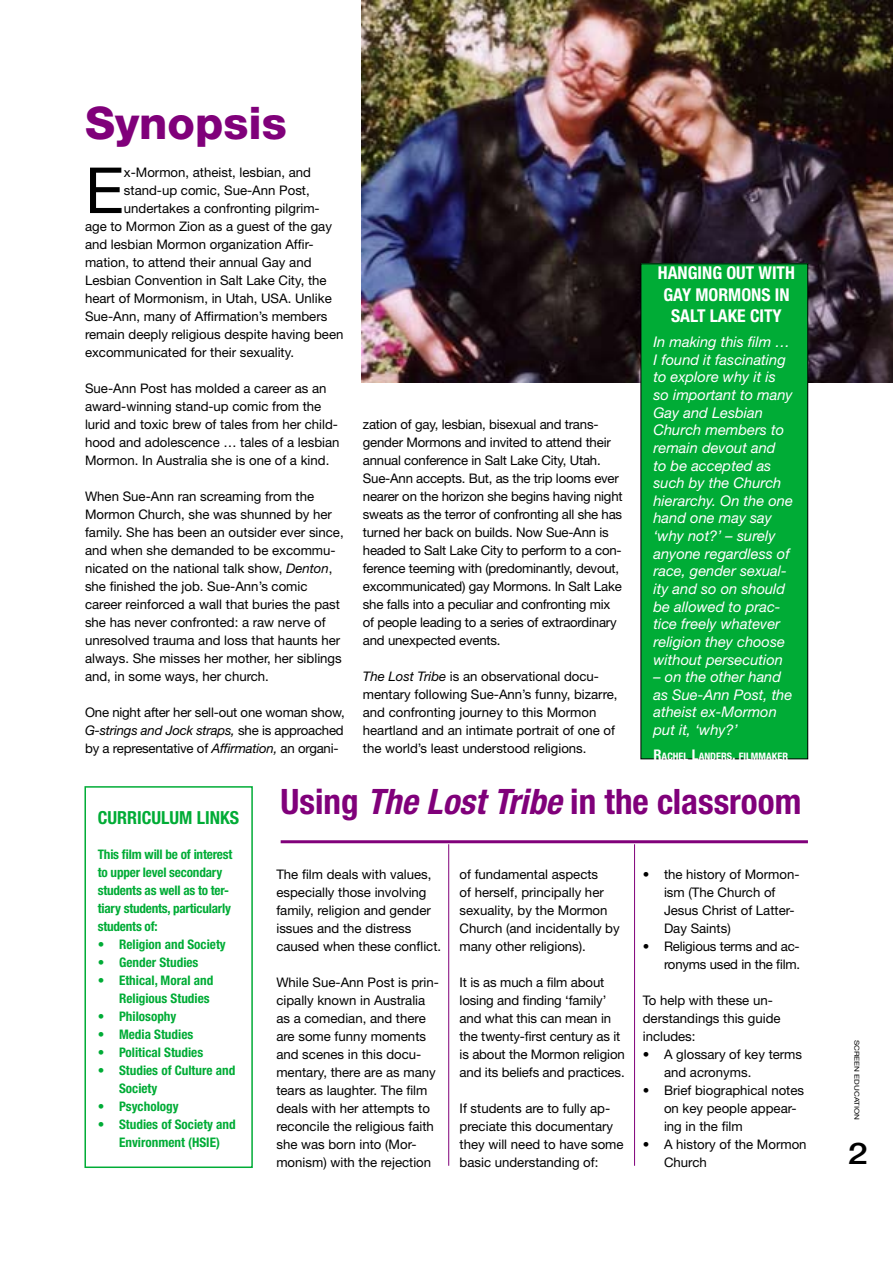
<style>
.page{position:relative;width:893px;height:1263px;background:#fff}
.page>*{position:absolute;margin:0;border:0;box-sizing:border-box;transform-origin:0 0}
.t1{font:63.6px "Helvetica Neue";color:#000}
.t2{font:800 45px "Helvetica Neue";color:#80007a}
.t3{font:700 condensed 35.1px "Helvetica Neue";color:#80007a}
.t4{font:700 condensed 17.7px/21.3px "Helvetica Neue";color:#fff;text-align:center}
.t5{font:italic 14.7px/17.7px "Helvetica Neue";color:#fff}
.t6{font:13.2px/18px "Helvetica Neue";color:#000}
.t7{font:700 condensed 13.2px/18px "Helvetica Neue";color:#00ac36}
.t8{font:700 condensed 10.35px "Helvetica Neue";color:#fff}
.t9{font:6.75px "Helvetica Neue";color:#000;scale:1.2 1}
.s1{font-style:italic}
.s2{font-size:14.7px}
</style>
<div class="page">
<img style="left:362px;top:0;width:531px;height:382px">
<div style="left:641px;top:264px;width:167px;height:495px;background:#00ac36"></div>
<div style="left:641px;top:264px;width:167px;height:495px;border:1px solid #000"></div>
<hr style="left:448px;top:844px;width:1px;height:322px;background:#80007a">
<hr style="left:634px;top:844px;width:1px;height:322px;background:#80007a">
<hr style="left:281px;top:840px;width:527px;height:3px;background:#80007a">
<div style="left:84px;top:786px;width:169px;height:382px;border:2px solid #00ac36"></div>
<h2 class="t2" style="left:85px;top:97px;width:203px">Synopsis</h2>
<h1 class="t1" style="left:85px;top:152px;width:40px">E</h1>
<p class="t6" style="left:124px;top:163px;width:189px">x-Mormon, atheist, lesbian, and</p>
<p class="t6" style="left:124px;top:181px;width:187px">stand-up comic, Sue-Ann Post,</p>
<p class="t6" style="left:124px;top:199px;width:197px">undertakes a confronting pilgrim-</p>
<p class="t6" style="left:85px;top:217px;width:248px">age to Mormon Zion as a guest of the gay</p>
<p class="t6" style="left:85px;top:235px;width:230px">and lesbian Mormon organization Affir-</p>
<p class="t6" style="left:85px;top:253px;width:228px">mation, to attend their annual Gay and</p>
<p class="t6" style="left:85px;top:271px;width:243px">Lesbian Convention in Salt Lake City, the</p>
<p class="t6" style="left:85px;top:289px;width:248px">heart of Mormonism, in Utah, USA. Unlike</p>
<p class="t6" style="left:85px;top:307px;width:244px">Sue-Ann, many of Affirmation’s members</p>
<p class="t6" style="left:85px;top:325px;width:260px">remain deeply religious despite having been</p>
<p class="t6" style="left:85px;top:343px;width:211px">excommunicated for their sexuality.</p>
<p class="t6" style="left:85px;top:379px;width:256px">Sue-Ann Post has molded a career as an award-winning stand-up comic from the lurid and toxic brew of tales from her child&shy;hood and adolescence … tales of a lesbian Mormon. In Australia she is one of a kind.</p>
<p class="t6" style="left:85px;top:487px;width:260px">When Sue-Ann ran screaming from the Mormon Church, she was shunned by her family. She has been an outsider ever since, and when she demanded to be excommu&shy;nicated on the national talk show, <span class="s1">Denton</span>, she finished the job. Sue-Ann’s comic career reinforced a wall that buries the past she has never confronted: a raw nerve of unresolved trauma and loss that haunts her always. She misses her mother, her siblings and, in some ways, her church.</p>
<p class="t6" style="left:85px;top:703px;width:261px;text-align:justify">One night after her sell-out one woman show, <span class="s1">G-strings and Jock straps,</span> she is approached by a representative of <span class="s1">Affirmation,</span> an organi-</p>
<p class="t6" style="left:363px;top:415px;width:261px">zation of gay, lesbian, bisexual and trans&shy;gender Mormons and invited to attend their annual conference in Salt Lake City, Utah.<br>Sue-Ann accepts. But, as the trip looms ever nearer on the horizon she begins having night sweats as the terror of confronting all she has turned her back on builds. Now Sue-Ann is headed to Salt Lake City to perform to a con&shy;ference teeming with (predominantly, devout, excommunicated) gay Mormons. In Salt Lake she falls into a peculiar and confronting mix of people leading to a series of extraordinary and unexpected events.</p>
<p class="t6" style="left:363px;top:667px;width:256px"><span class="s1">The Lost Tribe</span> is an observational docu&shy;mentary following Sue-Ann’s funny, bizarre, and confronting journey to this Mormon heartland and an intimate portrait of one of the world’s least understood religions.</p>
<h3 class="t4" style="left:658px;top:262px;width:137px">Hanging out with<br>Gay Mormons in<br>Salt Lake City</h3>
<p class="t5" style="left:653px;top:333px;width:141px">In making this film …<br>I found it fascinating to explore why it is so important to many<br>Gay and Lesbian<br>Church members to remain devout and<br>to be accepted as such by the Church hierarchy. On the one hand one may say ‘why not?’ – surely anyone regardless of race, gender sexual&shy;ity and so on should be allowed to prac&shy;tice freely whatever religion they choose without persecution</p>
<p class="t5" style="left:653px;top:668px;width:140px">– on the other hand as Sue-Ann Post, the atheist ex-Mormon put it, ‘why?’</p>
<p class="t8" style="left:653px;top:750px;width:135px"><span class="s2">R</span>achel <span class="s2">L</span>anders<span class="s2">,</span> filmmaker</p>
<h3 class="t3" style="left:98px;top:780px;width:705px"><sub>Curriculum</sub> <sub>Links</sub> Using <span class="s1">The Lost Tribe</span> in the classroom</h3>
<p class="t7" style="left:98px;top:845px;width:136px">This film will be of interest to upper level secondary students as well as to ter&shy;tiary students, particularly students of:</p>
<p class="t7" style="left:98px;top:935px;width:129px">• Religion and Society</p>
<p class="t7" style="left:98px;top:953px;width:102px">• Gender Studies</p>
<p class="t7" style="left:98px;top:971px;width:117px;text-align:right">• Ethical, Moral and<br>Religious Studies</p>
<p class="t7" style="left:98px;top:1007px;width:80px">• Philosophy</p>
<p class="t7" style="left:98px;top:1025px;width:97px">• Media Studies</p>
<p class="t7" style="left:98px;top:1043px;width:107px">• Political Studies</p>
<p class="t7" style="left:119px;top:1061px;width:118px;text-indent:-21px">• Studies of Culture and<br>Society</p>
<p class="t7" style="left:98px;top:1097px;width:82px">• Psychology</p>
<p class="t7" style="left:98px;top:1115px;width:140px;text-align:center">• Studies of Society and<br>Environment (HSIE)</p>
<p class="t6" style="left:276px;top:865px;width:166px">The film deals with values, especially those involving family, religion and gender issues and the distress caused when these conflict.</p>
<p class="t6" style="left:276px;top:973px;width:164px">While Sue-Ann Post is prin&shy;cipally known in Australia as a comedian, and there are some funny moments and scenes in this docu&shy;mentary, there are as many tears as laughter. The film deals with her attempts to reconcile the religious faith she was born into (Mor&shy;monism) with the rejection</p>
<p class="t6" style="left:460px;top:865px;width:162px">of fundamental aspects<br>of herself, principally her sexuality, by the Mormon<br>Church (and incidentally by many other religions).</p>
<p class="t6" style="left:460px;top:973px;width:167px">It is as much a film about losing and finding ‘family’ and what this can mean in the twenty-first century as it is about the Mormon religion and its beliefs and practices.</p>
<p class="t6" style="left:460px;top:1099px;width:166px">If students are to fully ap&shy;preciate this documentary they will need to have some basic understanding of:</p>
<p class="t6" style="left:664px;top:865px;width:137px;text-indent:-21px">• the history of Mormon&shy;ism (The Church of<br>Jesus Christ of Latter-<br>Day Saints)</p>
<p class="t6" style="left:643px;top:937px;width:159px;text-align:right">• Religious terms and ac&shy;ronyms used in the film.</p>
<p class="t6" style="left:643px;top:991px;width:139px">To help with these un&shy;derstandings this guide includes:</p>
<p class="t6" style="left:664px;top:1045px;width:140px;text-indent:-21px">• A glossary of key terms and acronyms.</p>
<p class="t6" style="left:664px;top:1081px;width:142px;text-indent:-21px">• Brief biographical notes on key people appear&shy;ing in the film</p>
<p class="t6" style="left:664px;top:1135px;width:144px;text-indent:-21px">• A history of the Mormon<br>Church</p>
<p class="t9" style="left:861px;top:1039px;width:68px;rotate:90deg">SCREEN EDUCATION</p>
</div>
